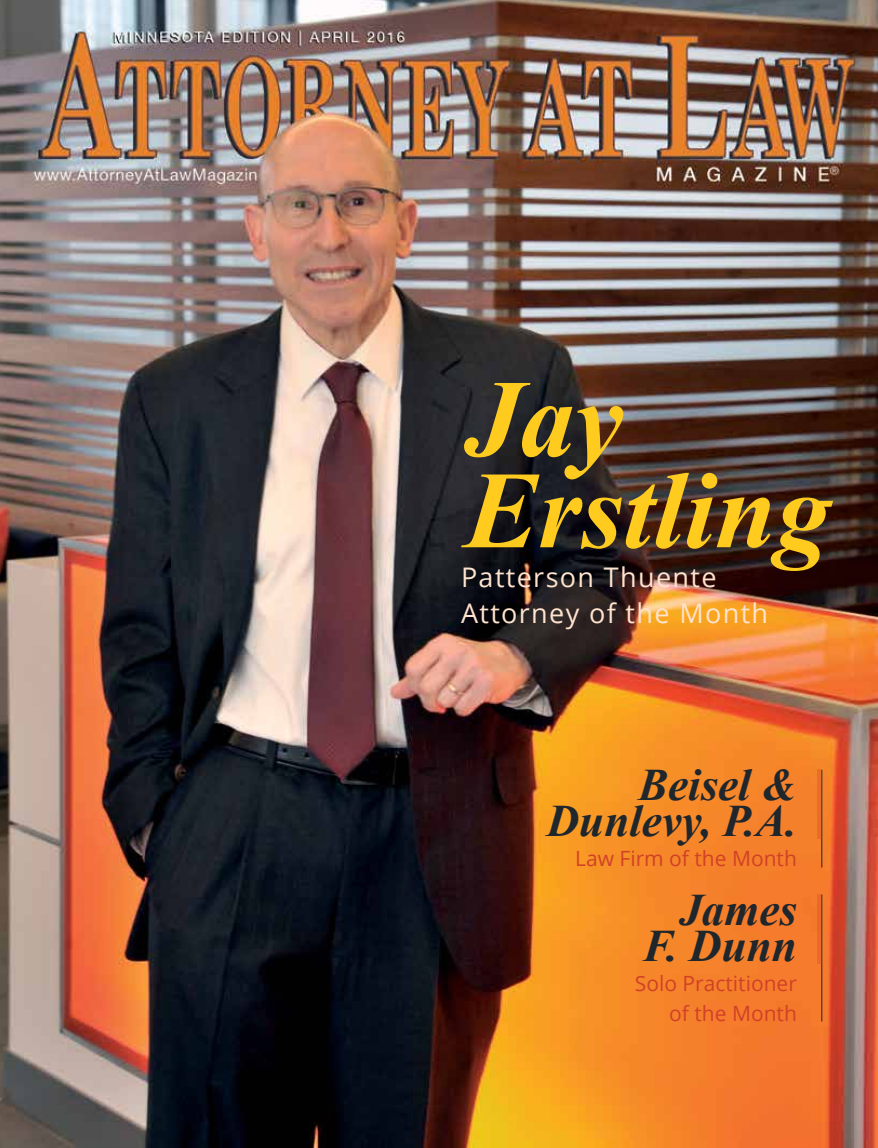
<style>
.page{position:relative;width:878px;height:1148px;background:#fff}
.page>*{position:absolute;margin:0;border:0;box-sizing:border-box;transform-origin:0 0}
.t1{font:italic 700 45px/36px "Times New Roman";color:#1f262c;text-align:right}
.t2{font:27px/36px "Open Sans";letter-spacing:.05em;color:#fee3ce}
.t3{font:21px/30px "Open Sans";color:#d14127;text-align:right}
</style>
<div class="page">
<img style="left:0;top:0;width:878px;height:1148px">
<img style="left:461px;top:383px;width:372px;height:188px">
<hr style="left:821px;top:770px;width:1px;height:97px;background:#1f262c">
<hr style="left:821px;top:894px;width:1px;height:127px;background:#1f262c">
<div style="left:816px;top:770px;width:5px;height:69px;background:#e96d29"></div>
<div style="left:816px;top:894px;width:5px;height:69px;background:#ea692b"></div>
<p class="t2" style="left:461px;top:559px;width:308px">Patterson Thuente<br>Attorney of the Month</p>
<h1 class="t1" style="left:547px;top:766px;width:252px">Beisel &amp;<br>Dunlevy, P.A.</h1>
<p class="t3" style="left:575px;top:843px;width:223px">Law Firm of the Month</p>
<h1 class="t1" style="left:642px;top:890px;width:156px">James<br>F. Dunn</h1>
<p class="t3" style="left:635px;top:967px;width:163px">Solo Practitioner of the Month</p>
</div>
